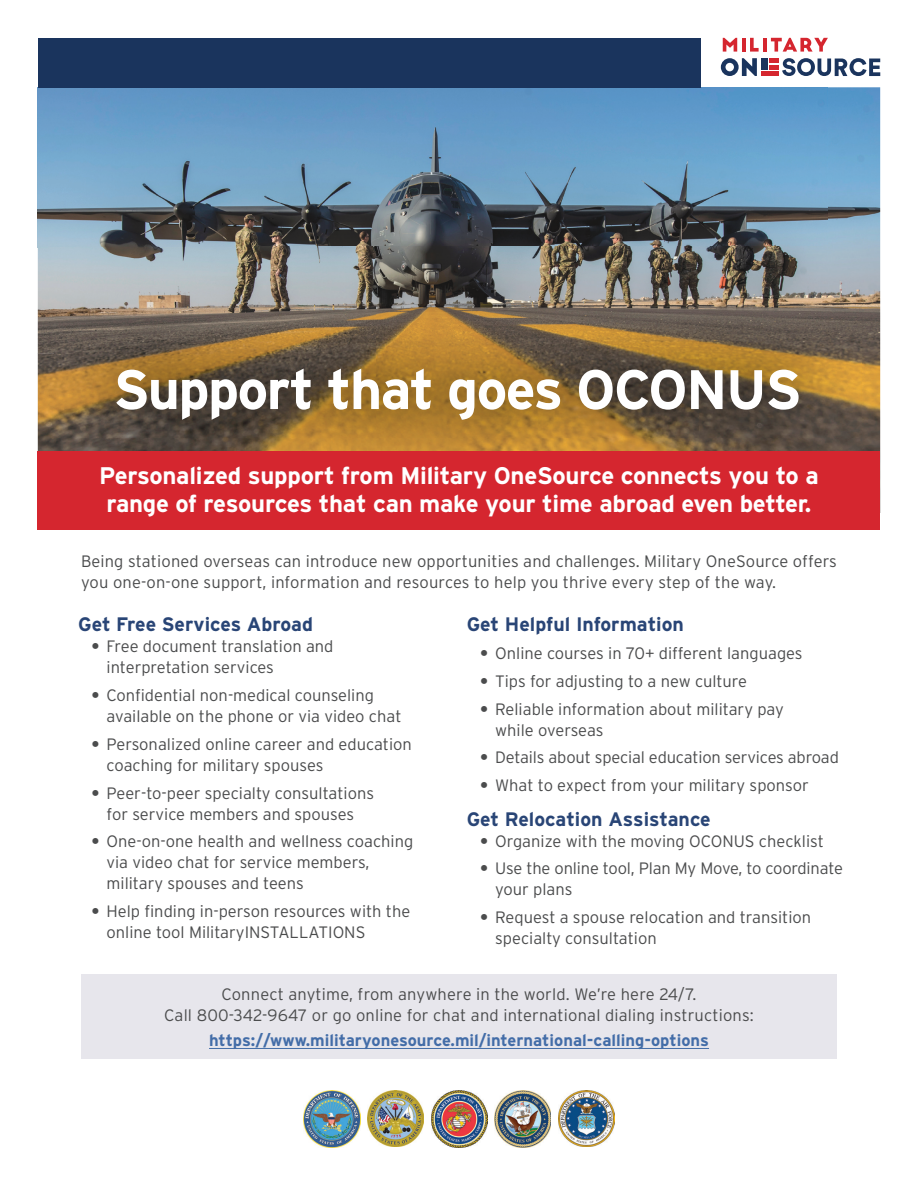
<style>
.page{position:relative;width:918px;height:1188px;background:#fff}
.page>*{position:absolute;margin:0;border:0;box-sizing:border-box;transform-origin:0 0}
.t1{font:700 55.5px "Interstate";letter-spacing:-.03em;color:#fff}
.t2{font:700 24px/28.5px "Interstate";letter-spacing:-.01em;color:#fff;text-align:center}
.t3{font:700 19.5px "Interstate";color:#294576}
.t4{font:300 16.5px/21px "Interstate";color:#4b4c4d}
.t5{font:700 16.5px "Interstate";color:#436da8}
.s1{font-weight:700}
</style>
<div class="page">
<img style="left:828px;top:87px;width:52px;height:364px">
<img style="left:38px;top:354px;width:16px;height:97px">
<img style="left:54px;top:305px;width:807px;height:146px">
<div style="left:38px;top:451px;width:842px;height:79px;background:#d5262f"></div>
<div style="left:81px;top:974px;width:756px;height:85px;background:#e7e6ec"></div>
<hr style="left:209px;top:1048px;width:500px;height:1px;background:#436da8">
<img style="left:38px;top:87px;width:790px;height:160px">
<img style="left:38px;top:247px;width:210px;height:107px">
<img style="left:248px;top:247px;width:580px;height:58px">
<div style="left:38px;top:38px;width:663px;height:49px;background:#1a345d"></div>
<svg style="left:782px;top:58px;width:98px;height:18px"></svg>
<svg style="left:721px;top:58px;width:36px;height:18px"></svg>
<div style="left:761px;top:58px;width:7px;height:12px;background:#1a345d"></div>
<svg style="left:723px;top:38px;width:14px;height:14px"></svg>
<hr style="left:742px;top:38px;width:3px;height:14px;background:#d5262f">
<svg style="left:750px;top:38px;width:9px;height:14px"></svg>
<hr style="left:763px;top:38px;width:4px;height:14px;background:#d5262f">
<svg style="left:771px;top:38px;width:57px;height:14px"></svg>
<div style="left:770px;top:58px;width:9px;height:5px;background:#d5262f"></div>
<div style="left:770px;top:65px;width:9px;height:5px;background:#d5262f"></div>
<hr style="left:761px;top:72px;width:18px;height:4px;background:#d5262f">
<img style="left:304px;top:1091px;width:57px;height:57px">
<img style="left:368px;top:1091px;width:56px;height:56px">
<img style="left:558px;top:1091px;width:56px;height:56px">
<img style="left:431px;top:1091px;width:56px;height:56px">
<img style="left:494px;top:1091px;width:57px;height:56px">
<p class="t1" style="left:113px;top:359px;width:690px">Support that goes OCONUS</p>
<h1 class="t2" style="left:99px;top:461px;width:721px">Personalized support from Military OneSource connects you to a range of resources that can make your time abroad even better.</h1>
<p class="t4" style="left:81px;top:550px;width:758px">Being stationed overseas can introduce new opportunities and challenges. Military OneSource offers you one-on-one support, information and resources to help you thrive every step of the way.</p>
<h2 class="t3" style="left:78px;top:614px;width:236px">Get Free Services Abroad</h2>
<p class="t4" style="left:107px;top:636px;width:228px;text-indent:-15px"><span class="s1">•</span> Free document translation and interpretation services</p>
<p class="t4" style="left:107px;top:685px;width:296px;text-indent:-15px"><span class="s1">•</span> Confdential non-medical counseling available on the phone or via video chat</p>
<p class="t4" style="left:107px;top:733px;width:307px;text-indent:-15px"><span class="s1">•</span> Personalized online career and education coaching for military spouses</p>
<p class="t4" style="left:92px;top:782px;width:284px;text-align:center"><span class="s1">•</span> Peer-to-peer specialty consultations for service members and spouses</p>
<p class="t4" style="left:107px;top:831px;width:308px;text-indent:-15px"><span class="s1">•</span> One-on-one health and wellness coaching via video chat for service members, military spouses and teens</p>
<p class="t4" style="left:107px;top:901px;width:305px;text-indent:-15px"><span class="s1">•</span> Help fnding in-person resources with the online tool MilitaryINSTALLATIONS</p>
<h2 class="t3" style="left:467px;top:614px;width:219px">Get Helpful Information</h2>
<p class="t4" style="left:480px;top:643px;width:324px"><span class="s1">•</span> Online courses in 70+ different languages</p>
<p class="t4" style="left:480px;top:670px;width:268px"><span class="s1">•</span> Tips for adjusting to a new culture</p>
<p class="t4" style="left:495px;top:698px;width:290px;text-indent:-15px"><span class="s1">•</span> Reliable information about military pay while overseas</p>
<p class="t4" style="left:480px;top:747px;width:360px"><span class="s1">•</span> Details about special education services abroad</p>
<p class="t4" style="left:480px;top:775px;width:330px"><span class="s1">•</span> What to expect from your military sponsor</p>
<h2 class="t3" style="left:467px;top:808px;width:246px">Get Relocation Assistance</h2>
<p class="t4" style="left:480px;top:830px;width:345px"><span class="s1">•</span> Organize with the moving OCONUS checklist</p>
<p class="t4" style="left:495px;top:858px;width:349px;text-indent:-15px"><span class="s1">•</span> Use the online tool, Plan My Move, to coordinate your plans</p>
<p class="t4" style="left:495px;top:907px;width:317px;text-indent:-15px"><span class="s1">•</span> Request a spouse relocation and transition specialty consultation</p>
<p class="t4" style="left:164px;top:983px;width:591px;text-align:center">Connect anytime, from anywhere in the world. We’re here 24/7.<br>Call 800-342-9647 or go online for chat and international dialing instructions:</p>
<p class="t5" style="left:209px;top:1031px;width:501px">https://www.militaryonesource.mil/international-calling-options</p>
</div>
